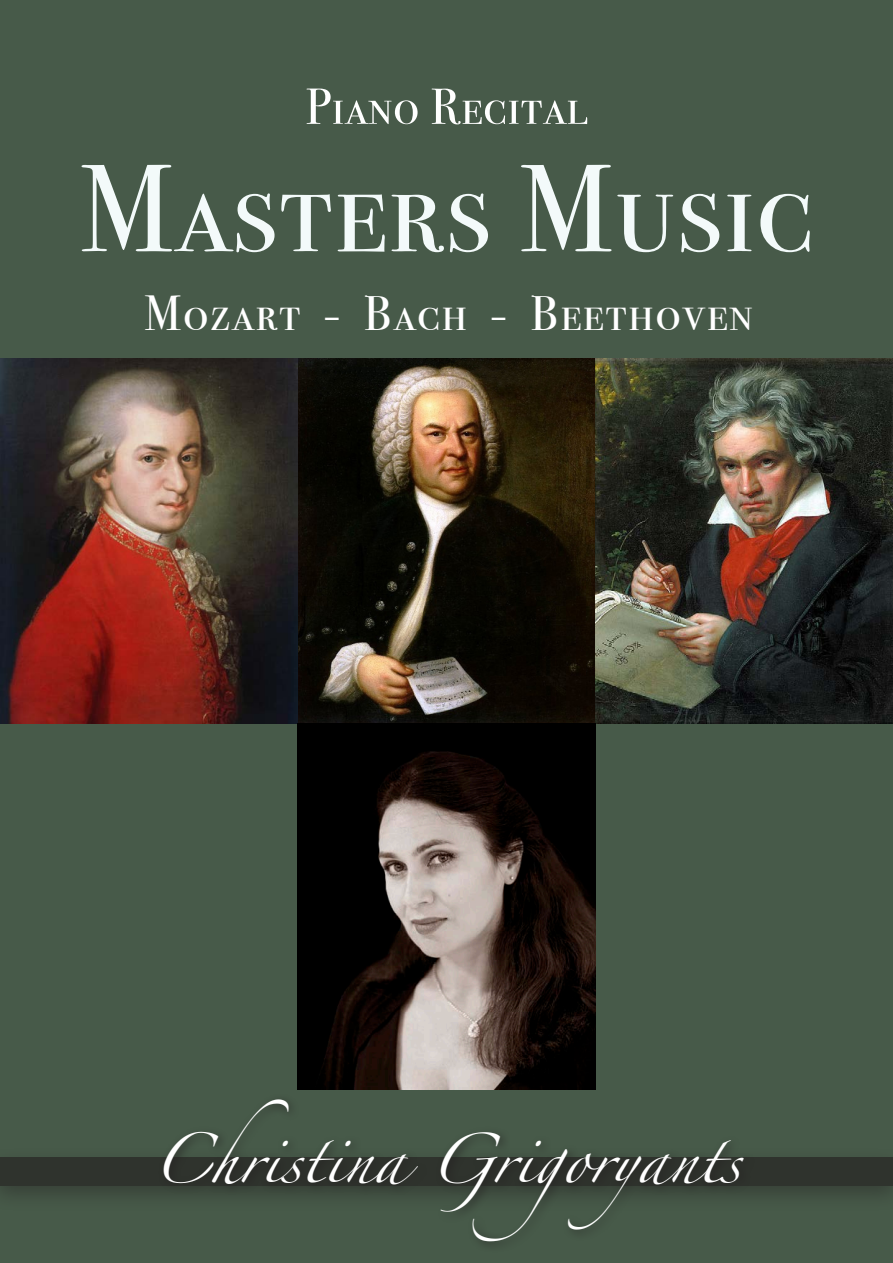
<style>
.page{position:relative;width:893px;height:1263px;background:#475a49}
.page>*{position:absolute;margin:0;border:0;box-sizing:border-box;transform-origin:0 0}
.t1{font:124.05px "Bodoni Svty Two SCITCTT";letter-spacing:.02em;color:#f3fafa}
.t2{font:50.7px "Bodoni Svty Two SCITCTT";letter-spacing:.02em;color:#fff}
.t3{font:49.2px "Bodoni Svty Two SCITCTT";letter-spacing:.04em;color:#fff}
.t4{font:45px "Zapfino";color:#fff}
</style>
<div class="page">
<img style="left:0;top:358px;width:893px;height:366px">
<img style="left:298px;top:724px;width:297px;height:365px">
<div style="left:0;top:1146px;width:893px;height:66px;background:#231f20;opacity:.66"></div>
<div style="left:0;top:1157px;width:893px;height:28px;background:#2f332d"></div>
<div style="left:158px;top:1094px;width:598px;height:159px;background:#231f20;opacity:.75"></div>
<p class="t2" style="left:305px;top:76px;width:284px">Piano Recital</p>
<p class="t1" style="left:79px;top:135px;width:736px">Masters Music</p>
<p class="t3" style="left:144px;top:283px;width:610px">Mozart - Bach - Beethoven</p>
<p class="t4" style="left:152px;top:1140px;width:591px">Christina Grigoryants</p>
</div>
